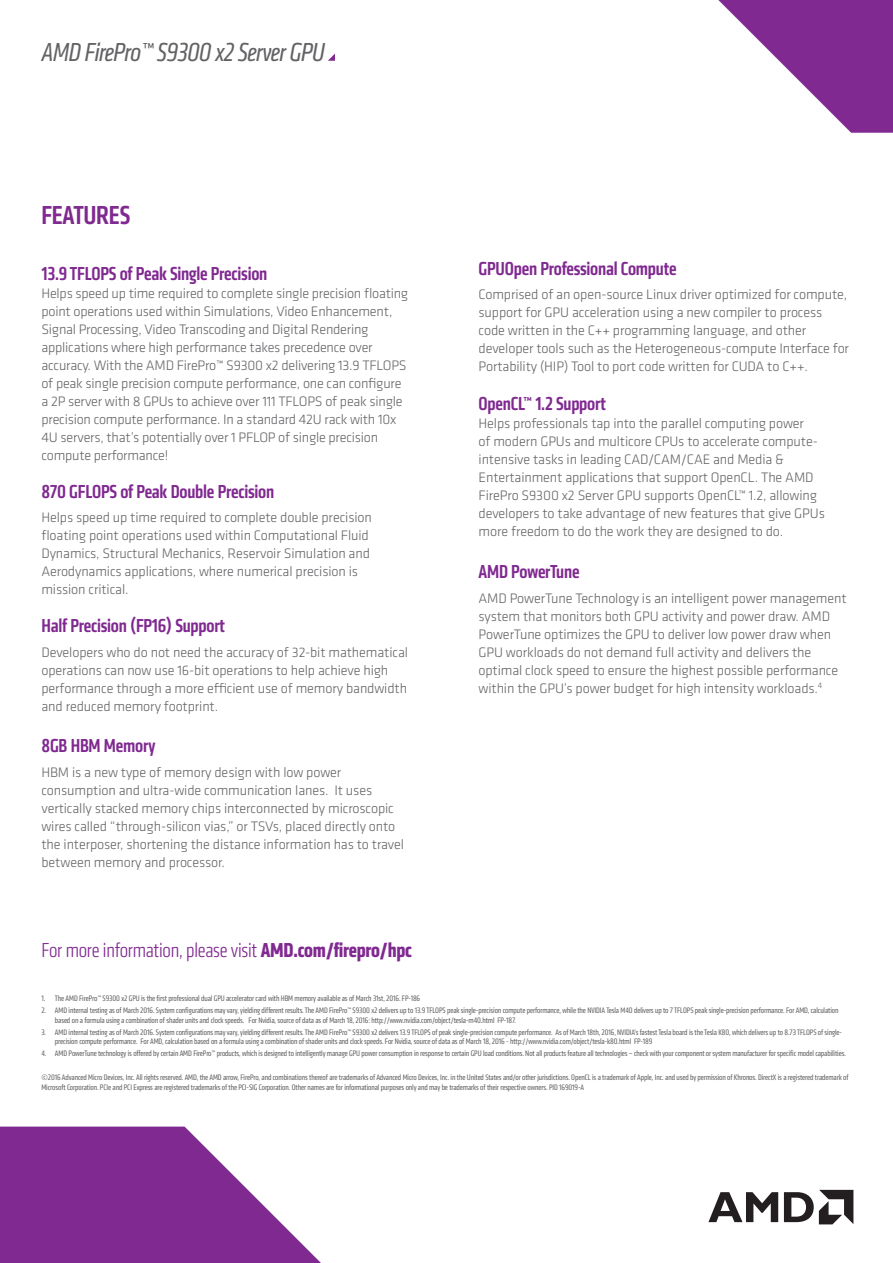
<style>
.page{position:relative;width:893px;height:1263px;background:#fff}
.page>*{position:absolute;margin:0;border:0;box-sizing:border-box;transform-origin:0 0}
.t1{font:italic condensed 27px "Klavika";letter-spacing:-.02em;color:#636366}
.t2{font:500 condensed 27px "Klavika";letter-spacing:-.01em;color:#802990}
.t3{font:300 condensed 21px "Klavika";letter-spacing:-.01em;color:#802990}
.t4{font:500 condensed 19.5px "Klavika";letter-spacing:-.01em;color:#802990}
.t5{font:300 14.25px/18px "Klavika";letter-spacing:-.01em;color:#636366}
.t6{font:condensed 8.25px/9.8px "Klavika";letter-spacing:-.01em;color:#636366}
.s1{font-weight:700}
</style>
<div class="page">
<svg style="left:718px;top:0;width:175px;height:133px"></svg>
<svg style="left:708px;top:1192px;width:70px;height:30px"></svg>
<svg style="left:784px;top:1190px;width:69px;height:34px"></svg>
<svg style="left:328px;top:54px;width:7px;height:7px"></svg>
<svg style="left:0;top:1126px;width:321px;height:137px"></svg>
<h1 class="t1" style="left:42px;top:36px;width:284px">AMD FirePro™ S9300 x2 Server GPU</h1>
<h1 class="t2" style="left:41px;top:199px;width:90px">FEATURES</h1>
<h3 class="t4" style="left:41px;top:261px;width:227px">13.9 TFLOPS of Peak Single Precision</h3>
<p class="t5" style="left:41px;top:284px;width:368px">Helps speed up time required to complete single precision floating point operations used within Simulations, Video Enhancement, Signal Processing, Video Transcoding and Digital Rendering applications where high performance takes precedence over accuracy. With the AMD FirePro™ S9300 x2 delivering 13.9 TFLOPS of peak single precision compute performance, one can configure a 2P server with 8 GPUs to achieve over 111 TFLOPS of peak single precision compute performance. In a standard 42U rack with 10x 4U servers, that’s potentially over 1 PFLOP of single precision compute performance!</p>
<h3 class="t4" style="left:41px;top:479px;width:234px">870 GFLOPS of Peak Double Precision</h3>
<p class="t5" style="left:41px;top:508px;width:332px">Helps speed up time required to complete double precision floating point operations used within Computational Fluid Dynamics, Structural Mechanics, Reservoir Simulation and Aerodynamics applications, where numerical precision is mission critical.</p>
<h3 class="t4" style="left:41px;top:613px;width:185px">Half Precision (FP16) Support</h3>
<p class="t5" style="left:41px;top:643px;width:368px">Developers who do not need the accuracy of 32-bit mathematical operations can now use 16-bit operations to help achieve high performance through a more efficient use of memory bandwidth and reduced memory footprint.</p>
<h3 class="t4" style="left:41px;top:733px;width:115px">8GB HBM Memory</h3>
<p class="t5" style="left:41px;top:763px;width:364px">HBM is a new type of memory design with low power consumption and ultra-wide communication lanes. It uses vertically stacked memory chips interconnected by microscopic wires called “through-silicon vias,” or TSVs, placed directly onto the interposer, shortening the distance information has to travel between memory and processor.</p>
<h3 class="t4" style="left:479px;top:256px;width:199px">GPUOpen Professional Compute</h3>
<p class="t5" style="left:479px;top:286px;width:372px">Comprised of an open-source Linux driver optimized for compute, support for GPU acceleration using a new compiler to process code written in the C++ programming language, and other developer tools such as the Heterogeneous-compute Interface for Portability (HIP) Tool to port code written for CUDA to C++.</p>
<h3 class="t4" style="left:479px;top:392px;width:129px">OpenCL™ 1.2 Support</h3>
<p class="t5" style="left:479px;top:415px;width:348px">Helps professionals tap into the parallel computing power<br>of modern GPUs and multicore CPUs to accelerate compute&shy;intensive tasks in leading CAD/CAM/CAE and Media &amp; Entertainment applications that support OpenCL. The AMD FirePro S9300 x2 Server GPU supports OpenCL™ 1.2, allowing developers to take advantage of new features that give GPUs more freedom to do the work they are designed to do.</p>
<h3 class="t4" style="left:479px;top:559px;width:103px">AMD PowerTune</h3>
<p class="t5" style="left:479px;top:589px;width:370px">AMD PowerTune Technology is an intelligent power management system that monitors both GPU activity and power draw. AMD PowerTune optimizes the GPU to deliver low power draw when GPU workloads do not demand full activity and delivers the optimal clock speed to ensure the highest possible performance within the GPU’s power budget for high intensity workloads.<sup>4</sup></p>
<h2 class="t3" style="left:41px;top:938px;width:372px">For more information, please visit <span class="s1">AMD.com/firepro/hpc</span></h2>
<p class="t6" style="left:41px;top:993px;width:380px">1. The AMD FirePro™ S9300 x2 GPU is the first professional dual GPU accelerator card with HBM memory available as of March 31st, 2016. FP-186</p>
<p class="t6" style="left:55px;top:1005px;width:785px;text-indent:-13px">2. AMD internal testing as of March 2016. System configurations may vary, yielding different results. The AMD FirePro™ S9300 x2 delivers up to 13.9 TFLOPS peak single-precision compute performance, while the NVIDIA Tesla M40 delivers up to 7 TFLOPS peak single-precision performance. For AMD, calculation based on a formula using a combination of shader units and clock speeds. For Nvidia, source of data as of March 18, 2016: http://www.nvidia.com/object/tesla-m40.html FP-187.</p>
<p class="t6" style="left:55px;top:1027px;width:789px;text-indent:-13px">3. AMD internal testing as of March 2016. System configurations may vary, yielding different results. The AMD FirePro™ S9300 x2 delivers 13.9 TFLOPS of peak single-precision compute performance. As of March 18th, 2016, NVIDIA’s fastest Tesla board is the Tesla K80, which delivers up to 8.73 TFLOPS of single&shy;precision compute performance. For AMD, calculation based on a formula using a combination of shader units and clock speeds. For Nvidia, source of data as of March 18, 2016 - http://www.nvidia.com/object/tesla-k80.html FP-189</p>
<p class="t6" style="left:41px;top:1049px;width:806px">4. AMD PowerTune technology is offered by certain AMD FirePro™ products, which is designed to intelligently manage GPU power consumption in response to certain GPU load conditions. Not all products feature all technologies – check with your component or system manufacturer for specific model capabilities.</p>
<p class="t6" style="left:41px;top:1072px;width:808px">©2016 Advanced Micro Devices, Inc. All rights reserved. AMD, the AMD arrow, FirePro, and combinations thereof are trademarks of Advanced Micro Devices, Inc. in the United States and/or other jurisdictions. OpenCL is a trademark of Apple, Inc. and used by permission of Khronos. DirectX is a registered trademark of<br>Microsoft Corporation. PCIe and PCI Express are registered trademarks of the PCI-SIG Corporation. Other names are for informational purposes only and may be trademarks of their respective owners. PID 169019-A</p>
</div>
